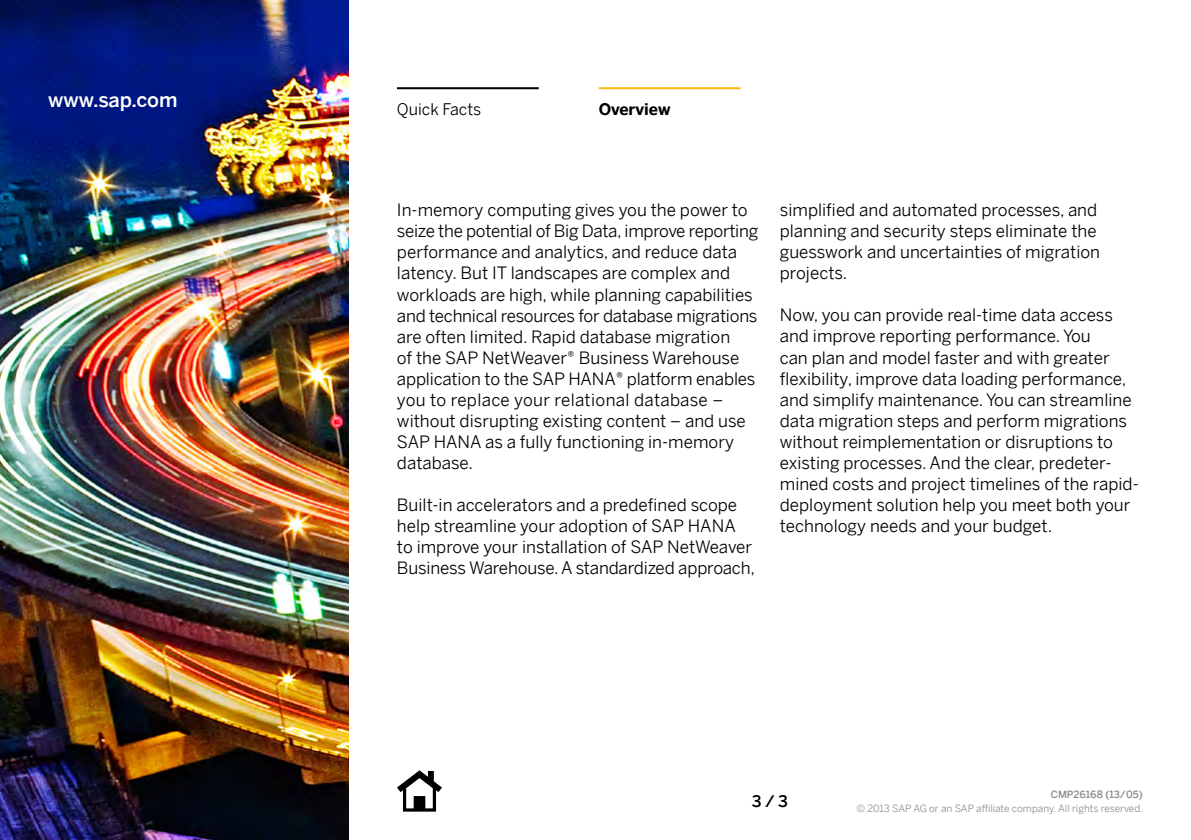
<style>
.page{position:relative;width:1191px;height:840px;background:#fff}
.page>*{position:absolute;margin:0;border:0;box-sizing:border-box;transform-origin:0 0}
.t1{font:500 20px "Benton Sans";color:#fff}
.t2{font:17px/21px "Benton Sans";color:#000}
.t3{font:16px "Benton Sans";color:#000}
.t4{font:700 16px "Benton Sans";color:#000}
.t5{font:500 16px "Benton Sans";color:#000}
.t6{font:10px "Benton Sans";color:#8a8c8e}
.t7{font:500 10px "Benton Sans";color:#8a8c8e}
</style>
<div class="page">
<hr style="left:599px;top:87px;width:141px;height:2px;background:#fdb913">
<img style="left:0;top:0;width:349px;height:839px">
<hr style="left:397px;top:87px;width:142px;height:2px;background:#000">
<svg style="left:397px;top:770px;width:45px;height:41px"></svg>
<p class="t1" style="left:48px;top:85px;width:131px">www.sap.com</p>
<p class="t3" style="left:397px;top:97px;width:86px">Quick Facts</p>
<p class="t4" style="left:599px;top:97px;width:73px">Overview</p>
<p class="t2" style="left:397px;top:199px;width:363px">In-memory computing gives you the power to seize the potential of Big Data, improve reporting performance and analytics, and reduce data latency. But IT landscapes are complex and workloads are high, while planning capabilities and technical resources for database migrations are often limited. Rapid database migration<br>of the SAP NetWeaver® Business Warehouse application to the SAP HANA® platform enables you to replace your relational database – without disrupting existing content – and use SAP HANA as a fully functioning in-memory database.</p>
<p class="t2" style="left:397px;top:493px;width:359px">Built-in accelerators and a predefined scope help streamline your adoption of SAP HANA to improve your installation of SAP NetWeaver Business Warehouse. A standardized approach,</p>
<p class="t2" style="left:780px;top:199px;width:322px">simplified and automated processes, and planning and security steps eliminate the guesswork and uncertainties of migration projects.</p>
<p class="t2" style="left:780px;top:303px;width:360px">Now, you can provide real-time data access and improve reporting performance. You<br>can plan and model faster and with greater flexibility, improve data loading performance, and simplify maintenance. You can streamline data migration steps and perform migrations without reimplementation or disruptions to existing processes. And the clear, predeter&shy;mined costs and project timelines of the rapid&shy;deployment solution help you meet both your technology needs and your budget.</p>
<p class="t5" style="left:751px;top:788px;width:38px">3/3</p>
<p class="t7" style="left:1050px;top:786px;width:93px">CMP26168 (13/05)</p>
<p class="t6" style="left:856px;top:800px;width:288px">© 2013 SAP AG or an SAP affiliate company. All rights reserved.</p>
</div>
